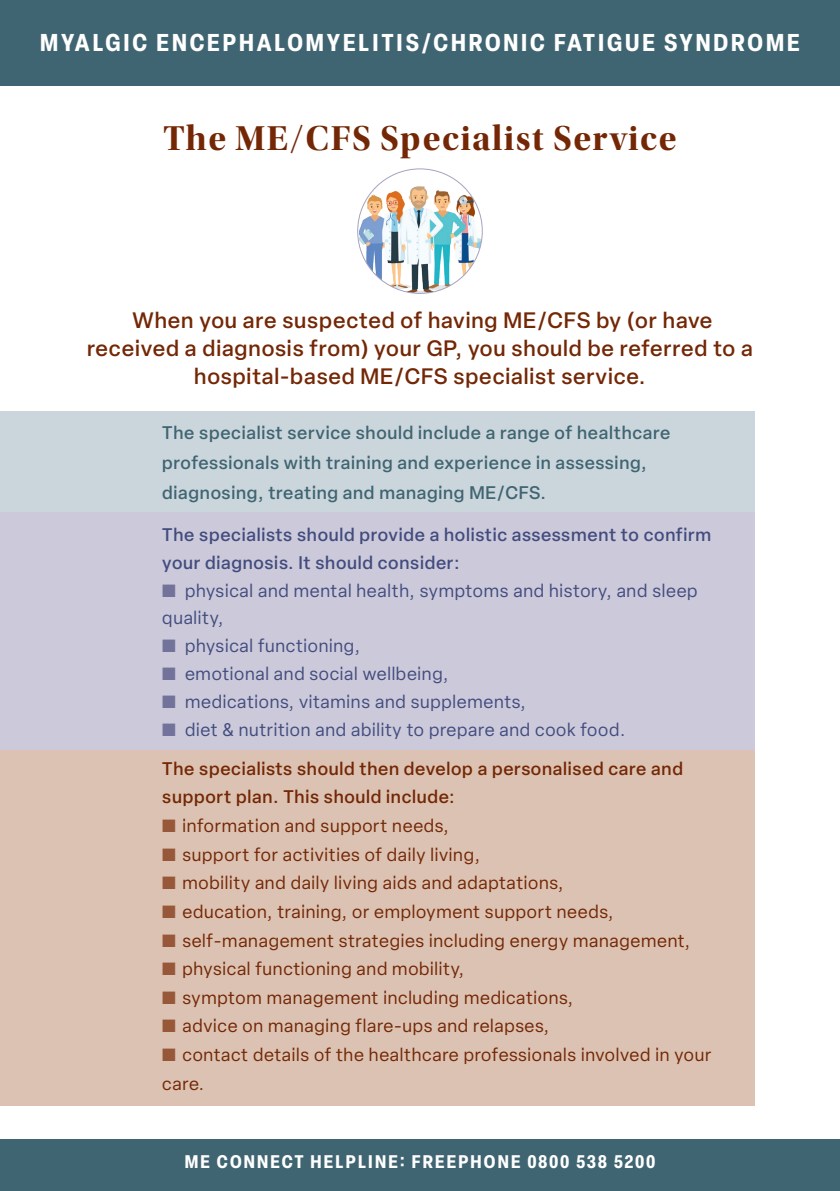
<style>
.page{position:relative;width:840px;height:1191px;background:#fff}
.page>*{position:absolute;margin:0;border:0;box-sizing:border-box;transform-origin:0 0}
.t1{font:36px "Utopia Std Bold Disp";letter-spacing:.04em;color:#732705}
.t2{font:700 condensed 24px "Elza";letter-spacing:.12em;color:#fff}
.t3{font:500 22px/28px "Elza";letter-spacing:.04em;color:#732705;text-align:center}
.t4{font:18px/28.6px "Elza";letter-spacing:.04em;color:#732705}
.t5{font:18px/27.8px "Elza";letter-spacing:.04em;color:#434c7f}
.t6{font:500 18px/30.2px "Elza";letter-spacing:.04em;color:#406572}
.t7{font:500 18px/39px "Elza";letter-spacing:.04em;color:#732705}
.t8{font:500 18px/27.8px "Elza";letter-spacing:.04em;color:#434c7f}
.t9{font:700 condensed 18px "Elza";letter-spacing:.12em;color:#fff}
.s1{color:#72729a}
.s2{font-weight:400;color:#434c7f}
.s3{color:#965839}
</style>
<div class="page">
<div style="left:0;top:462px;width:754px;height:288px;background:#cccada"></div>
<div style="left:0;top:750px;width:754px;height:356px;background:#dcc2b2"></div>
<div style="left:0;top:0;width:839px;height:85px;background:#406572"></div>
<div style="left:0;top:1140px;width:839px;height:51px;background:#406572"></div>
<img style="left:359px;top:186px;width:123px;height:107px">
<div style="left:0;top:412px;width:754px;height:100px;background:#cbd6dc"></div>
<h2 class="t2" style="left:40px;top:25px;width:760px">MYALGIC ENCEPHALOMYELITIS/CHRONIC FATIGUE SYNDROME</h2>
<h1 class="t1" style="left:163px;top:118px;width:514px">The ME/CFS Specialist Service</h1>
<p class="t3" style="left:87px;top:306px;width:667px">When you are suspected of having ME/CFS by (or have received a diagnosis from) your GP, you should be referred to a hospital-based ME/CFS specialist service.</p>
<p class="t6" style="left:162px;top:417px;width:509px">The specialist service should include a range of healthcare professionals with training and experience in assessing, diagnosing, treating and managing ME/CFS.</p>
<p class="t8" style="left:162px;top:520px;width:550px">The specialists should provide a holistic assessment to confirm your diagnosis. It should consider:</p>
<p class="t5" style="left:162px;top:576px;width:536px"><span class="s1">■</span> physical and mental health, symptoms and history, and sleep quality,</p>
<p class="t5" style="left:162px;top:632px;width:199px"><span class="s1">■</span> physical functioning,</p>
<p class="t5" style="left:162px;top:660px;width:287px"><span class="s1">■</span> emotional and social wellbeing,</p>
<p class="t5" style="left:162px;top:688px;width:364px"><span class="s1">■</span> medications, vitamins and supplements,</p>
<p class="t7" style="left:162px;top:710px;width:522px"><span class="s1">■</span> <span class="s2">diet &amp; nutrition and ability to prepare and cook food.<br></span>The specialists should then develop a personalised care and</p>
<p class="t7" style="left:162px;top:777px;width:294px">support plan. This should include:</p>
<p class="t4" style="left:162px;top:811px;width:288px"><span class="s3">■</span> information and support needs,</p>
<p class="t4" style="left:162px;top:840px;width:319px"><span class="s3">■</span> support for activities of daily living,</p>
<p class="t4" style="left:162px;top:868px;width:402px"><span class="s3">■</span> mobility and daily living aids and adaptations,</p>
<p class="t4" style="left:162px;top:897px;width:452px"><span class="s3">■</span> education, training, or employment support needs,</p>
<p class="t4" style="left:162px;top:926px;width:529px"><span class="s3">■</span> self-management strategies including energy management,</p>
<p class="t4" style="left:162px;top:954px;width:303px"><span class="s3">■</span> physical functioning and mobility,</p>
<p class="t4" style="left:162px;top:983px;width:412px"><span class="s3">■</span> symptom management including medications,</p>
<p class="t4" style="left:162px;top:1011px;width:388px"><span class="s3">■</span> advice on managing flare-ups and relapses,</p>
<p class="t4" style="left:162px;top:1040px;width:550px"><span class="s3">■</span> contact details of the healthcare professionals involved in your care.</p>
<p class="t9" style="left:184px;top:1148px;width:472px">ME CONNECT HELPLINE: FREEPHONE 0800 538 5200</p>
</div>
